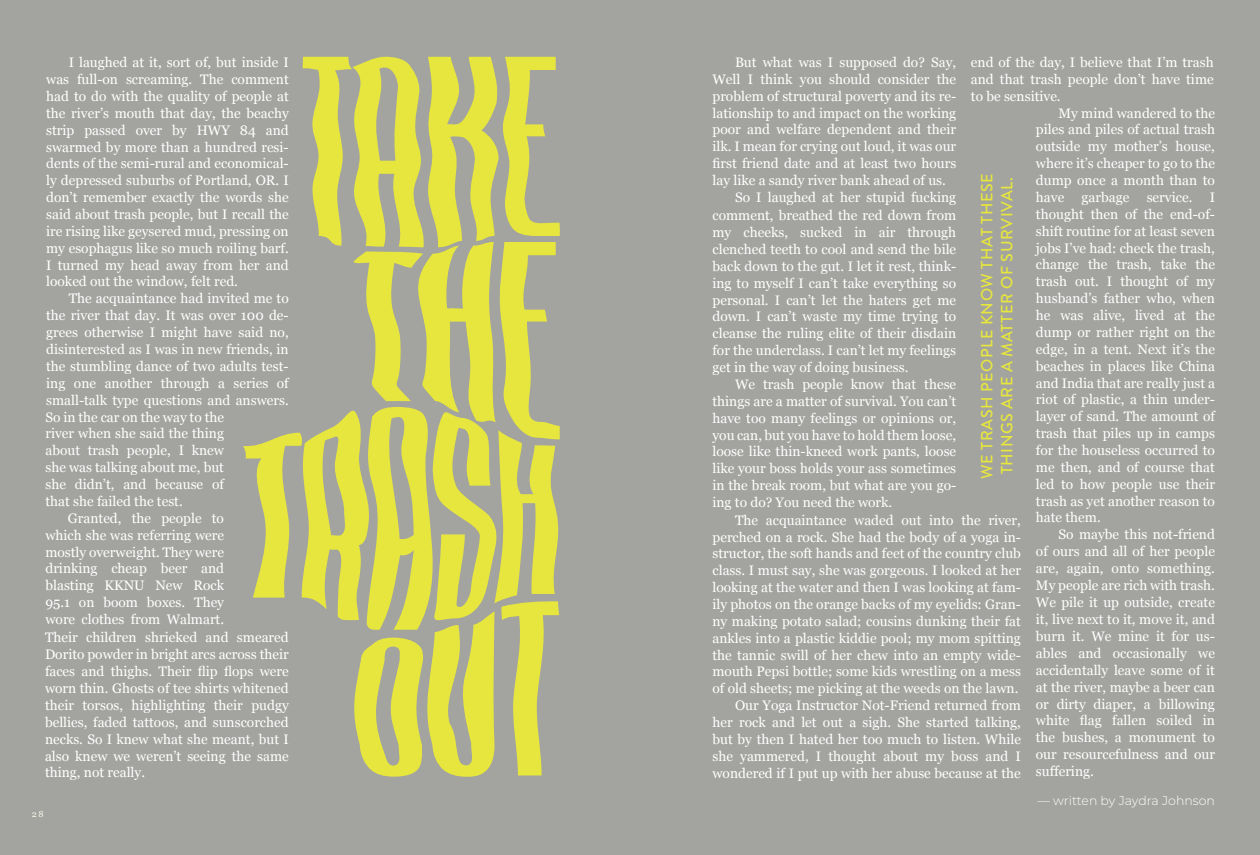
<style>
.page{position:relative;width:1260px;height:855px;background:#a3a3a0}
.page>*{position:absolute;margin:0;border:0;box-sizing:border-box;transform-origin:0 0}
.TakeTheTrashOut{font:500 16.25px/20px "Brandon Grotesque";letter-spacing:.035em;color:#e6e63e}
.TakeTheTrashOutJusti{font:13.75px/16.9px "Georgia";color:#fff;text-align:justify}
.t1{font:300 12.5px "Montserrat";color:#fff}
.t2{font:8.75px "Georgia";color:#f9f7e9}
</style>
<div class="page">
<svg style="left:243px;top:56px;width:317px;height:721px"></svg>
<p class="TakeTheTrashOutJusti" style="left:46px;top:53px;width:244px;text-indent:22px">I laughed at it, sort of, but inside I was full-on screaming. The comment had to do with the quality of people at the river’s mouth that day, the beachy strip passed over by HWY 84 and swarmed by more than a hundred resi&shy;dents of the semi-rural and economical&shy;ly depressed suburbs of Portland, OR. I don’t remember exactly the words she said about trash people, but I recall the ire rising like geysered mud, pressing on my esophagus like so much roiling barf.<br>I turned my head away from her and looked out the window, felt red.</p>
<p class="TakeTheTrashOutJusti" style="left:45px;top:290px;width:245px;text-align:left;text-indent:23px">The acquaintance had invited me to the river that day. It was over 100 de&shy;grees otherwise I might have said no, disinterested as I was in new friends, in the stumbling dance of two adults test&shy;ing one another through a series of small-talk type questions and answers.<br>So in the car on the way to the<br>river when she said the thing<br>about trash people, I knew<br>she was talking about me, but<br>she didn’t, and because of<br>that she failed the test.</p>
<p class="TakeTheTrashOutJusti" style="left:45px;top:509px;width:180px;text-indent:22px">Granted, the people to which she was referring were mostly overweight. They were drinking cheap beer and blasting KKNU New Rock 95.1 on boom boxes. They wore clothes from Walmart.</p>
<p class="TakeTheTrashOutJusti" style="left:45px;top:629px;width:245px">Their children shrieked and smeared Dorito powder in bright arcs across their faces and thighs. Their flip flops were worn thin. Ghosts of tee shirts whitened their torsos, highlighting their pudgy bellies, faded tattoos, and sunscorched necks. So I knew what she meant, but I also knew we weren’t seeing the same thing, not really.</p>
<p class="t2" style="left:32px;top:807px;width:13px">28</p>
<p class="TakeTheTrashOutJusti" style="left:971px;top:53px;width:244px">end of the day, I believe that I’m trash and that trash people don’t have time to be sensitive.</p>
<p class="TakeTheTrashOutJusti" style="left:1036px;top:104px;width:181px;text-indent:22px">My mind wandered to the piles and piles of actual trash outside my mother’s house, where it’s cheaper to go to the dump once a month than to have</p>
<p class="TakeTheTrashOutJusti" style="left:713px;top:53px;width:245px;text-indent:22px">But what was I supposed do? Say, Well I think you should consider the problem of structural poverty and its re&shy;lationship to and impact on the working poor and welfare dependent and their ilk. I mean for crying out loud, it was our first friend date and at least two hours lay like a sandy river bank ahead of us.</p>
<p class="TakeTheTrashOutJusti" style="left:713px;top:188px;width:245px;line-height:18.2px;text-align:right">So I laughed at her stupid fucking comment, breathed the red down from</p>
<p class="TakeTheTrashOutJusti" style="left:713px;top:223px;width:245px">my cheeks, sucked in air through clenched teeth to cool and send the bile back down to the gut. I let it rest, think&shy;ing to myself I can’t take everything so personal. I can’t let the haters get me down. I can’t waste my time trying to cleanse the ruling elite of their disdain for the underclass. I can’t let my feelings get in the way of doing business.</p>
<p class="TakeTheTrashOutJusti" style="left:713px;top:375px;width:245px;text-indent:22px">We trash people know that these things are a matter of survival. You can’t have too many feelings or opinions or, you can, but you have to hold them loose, loose like thin-kneed work pants, loose like your boss holds your ass sometimes in the break room, but what are you go&shy;ing to do? You need the work.</p>
<p class="TakeTheTrashOutJusti" style="left:713px;top:511px;width:310px;text-indent:22px">The acquaintance waded out into the river, perched on a rock. She had the body of a yoga in&shy;structor, the soft hands and feet of the country club class. I must say, she was gorgeous. I looked at her looking at the water and then I was looking at fam&shy;ily photos on the orange backs of my eyelids: Gran&shy;ny making potato salad; cousins dunking their fat ankles into a plastic kiddie pool; my mom spitting the tannic swill of her chew into an empty wide&shy;mouth Pepsi bottle; some kids wrestling on a mess of old sheets; me picking at the weeds on the lawn.</p>
<p class="TakeTheTrashOutJusti" style="left:713px;top:696px;width:310px;text-indent:22px">Our Yoga Instructor Not-Friend returned from her rock and let out a sigh. She started talking, but by then I hated her too much to listen. While she yammered, I thought about my boss and I wondered if I put up with her abuse because at the</p>
<p class="TakeTheTrashOut" style="left:977px;top:479px;width:307px;rotate:-90deg">WE TRASH PEOPLE KNOW THAT THESE<br>THINGS ARE A MATTER OF SURVIVAL.</p>
<p class="TakeTheTrashOutJusti" style="left:1082px;top:188px;width:49px">garbage</p>
<p class="TakeTheTrashOutJusti" style="left:1147px;top:188px;width:47px">service.</p>
<p class="TakeTheTrashOutJusti" style="left:1036px;top:188px;width:181px;text-indent:174px">I thought then of the end-of&shy;shift routine for at least seven jobs I’ve had: check the trash, change the trash, take the trash out. I thought of my husband’s father who, when he was alive, lived at the dump or rather right on the edge, in a tent. Next it’s the beaches in places like China and India that are really just a riot of plastic, a thin under&shy;layer of sand. The amount of trash that piles up in camps for the houseless occurred to me then, and of course that led to how people use their trash as yet another reason to hate them.</p>
<p class="TakeTheTrashOutJusti" style="left:1036px;top:526px;width:181px;text-indent:23px">So maybe this not-friend of ours and all of her people are, again, onto something.<br>My people are rich with trash.<br>We pile it up outside, create it, live next to it, move it, and burn it. We mine it for us&shy;ables and occasionally we accidentally leave some of it at the river, maybe a beer can or dirty diaper, a billowing white flag fallen soiled in the bushes, a monument to our resourcefulness and our suffering.</p>
<p class="t1" style="left:1037px;top:792px;width:179px">— written by Jaydra Johnson</p>
</div>
